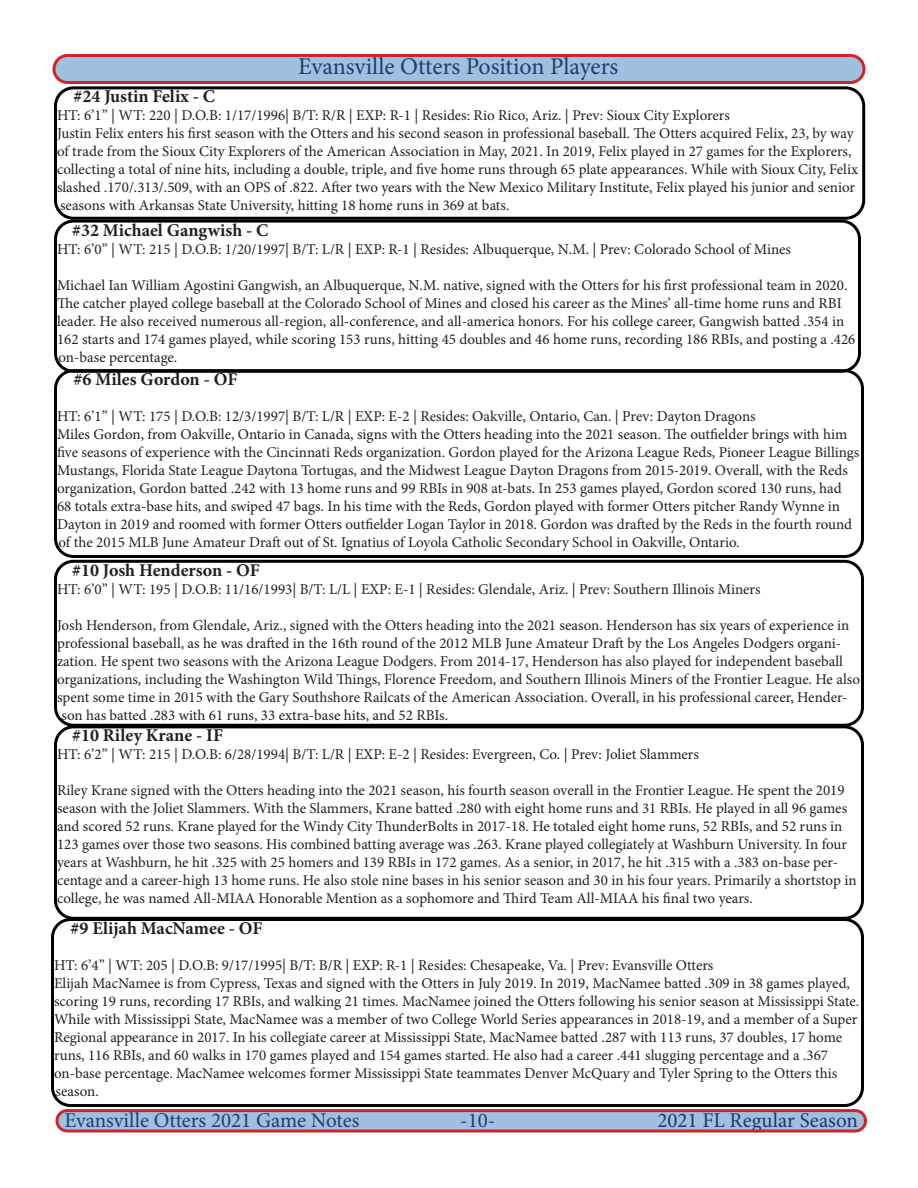
<style>
.page{position:relative;width:918px;height:1188px;background:#fff}
.page>*{position:absolute;margin:0;border:0;box-sizing:border-box;transform-origin:0 0}
.t1{font:24px "Minion Pro";color:#1e3e71}
.t2{font:21px "Minion Pro";color:#1e3e71}
.t3{font:21px "Minion Pro";color:#20366c}
.t4{font:700 18px "Minion Pro";color:#231f20}
.t5{font:15px/18px "Minion Pro";color:#231f20}
</style>
<div class="page">
<div style="left:57px;top:1111px;width:809px;height:20px;background:#9fc0de;border-radius:10px"></div>
<div style="left:55px;top:1109px;width:812px;height:24px;border:3px solid #d1232a;border-radius:10px"></div>
<div style="left:54px;top:56px;width:810px;height:26px;background:#9fc0de;border-radius:14px"></div>
<div style="left:52px;top:54px;width:814px;height:30px;border:3px solid #d1232a;border-radius:14px"></div>
<div style="left:54px;top:560px;width:810px;height:167px;border:3px solid #000;border-radius:18px"></div>
<div style="left:51px;top:918px;width:813px;height:189px;border:3px solid #000;border-radius:18px"></div>
<div style="left:54px;top:725px;width:810px;height:195px;border:3px solid #000;border-radius:18px"></div>
<div style="left:54px;top:369px;width:810px;height:189px;border:3px solid #000;border-radius:18px"></div>
<div style="left:54px;top:220px;width:807px;height:153px;border:3px solid #000;border-radius:18px"></div>
<div style="left:54px;top:86px;width:811px;height:134px;border:3px solid #000;border-radius:18px"></div>
<p class="t1" style="left:298px;top:51px;width:322px">Evansville Otters Position Players</p>
<p class="t4" style="left:74px;top:84px;width:143px">#24 Justin Felix - C</p>
<p class="t5" style="left:57px;top:107px;width:674px">HT: 6’1” | WT: 220 | D.O.B: 1/17/1996| B/T: R/R | EXP: R-1 | Resides: Rio Rico, Ariz. | Prev: Sioux City Explorers</p>
<p class="t5" style="left:57px;top:125px;width:803px">Justin Felix enters his first season with the Otters and his second season in professional baseball. The Otters acquired Felix, 23, by way of trade from the Sioux City Explorers of the American Association in May, 2021. In 2019, Felix played in 27 games for the Explorers, collecting a total of nine hits, including a double, triple, and five home runs through 65 plate appearances. While with Sioux City, Felix slashed .170/.313/.509, with an OPS of .822. After two years with the New Mexico Military Institute, Felix played his junior and senior seasons with Arkansas State University, hitting 18 home runs in 369 at bats.</p>
<p class="t4" style="left:72px;top:217px;width:198px">#32 Michael Gangwish - C</p>
<p class="t5" style="left:57px;top:240px;width:736px">HT: 6’0” | WT: 215 | D.O.B: 1/20/1997| B/T: L/R | EXP: R-1 | Resides: Albuquerque, N.M. | Prev: Colorado School of Mines</p>
<p class="t5" style="left:57px;top:276px;width:800px">Michael Ian William Agostini Gangwish, an Albuquerque, N.M. native, signed with the Otters for his first professional team in 2020.<br>The catcher played college baseball at the Colorado School of Mines and closed his career as the Mines’ all-time home runs and RBI leader. He also received numerous all-region, all-conference, and all-america honors. For his college career, Gangwish batted .354 in 162 starts and 174 games played, while scoring 153 runs, hitting 45 doubles and 46 home runs, recording 186 RBIs, and posting a .426 on-base percentage.</p>
<p class="t4" style="left:74px;top:367px;width:165px">#6 Miles Gordon - OF</p>
<p class="t5" style="left:57px;top:408px;width:700px">HT: 6’1” | WT: 175 | D.O.B: 12/3/1997| B/T: L/R | EXP: E-2 | Resides: Oakville, Ontario, Can. | Prev: Dayton Dragons</p>
<p class="t5" style="left:57px;top:426px;width:804px">Miles Gordon, from Oakville, Ontario in Canada, signs with the Otters heading into the 2021 season. The outfielder brings with him five seasons of experience with the Cincinnati Reds organization. Gordon played for the Arizona League Reds, Pioneer League Billings Mustangs, Florida State League Daytona Tortugas, and the Midwest League Dayton Dragons from 2015-2019. Overall, with the Reds organization, Gordon batted .242 with 13 home runs and 99 RBIs in 908 at-bats. In 253 games played, Gordon scored 130 runs, had 68 totals extra-base hits, and swiped 47 bags. In his time with the Reds, Gordon played with former Otters pitcher Randy Wynne in Dayton in 2019 and roomed with former Otters outfielder Logan Taylor in 2018. Gordon was drafted by the Reds in the fourth round of the 2015 MLB June Amateur Draft out of St. Ignatius of Loyola Catholic Secondary School in Oakville, Ontario.</p>
<p class="t4" style="left:72px;top:557px;width:189px">#10 Josh Henderson - OF</p>
<p class="t5" style="left:57px;top:580px;width:705px">HT: 6’0” | WT: 195 | D.O.B: 11/16/1993| B/T: L/L | EXP: E-1 | Resides: Glendale, Ariz. | Prev: Southern Illinois Miners</p>
<p class="t5" style="left:57px;top:616px;width:794px">Josh Henderson, from Glendale, Ariz., signed with the Otters heading into the 2021 season. Henderson has six years of experience in</p>
<p class="t5" style="left:57px;top:634px;width:786px">professional baseball, as he was drafted in the 16th round of the 2012 MLB June Amateur Draft by the Los Angeles Dodgers organi-</p>
<p class="t5" style="left:57px;top:652px;width:788px">zation. He spent two seasons with the Arizona League Dodgers. From 2014-17, Henderson has also played for independent baseball</p>
<p class="t5" style="left:57px;top:670px;width:805px">organizations, including the Washington Wild Things, Florence Freedom, and Southern Illinois Miners of the Frontier League. He also</p>
<p class="t5" style="left:57px;top:688px;width:792px">spent some time in 2015 with the Gary Southshore Railcats of the American Association. Overall, in his professional career, Hender-</p>
<p class="t5" style="left:62px;top:706px;width:388px">son has batted .283 with 61 runs, 33 extra-base hits, and 52 RBIs.</p>
<p class="t4" style="left:72px;top:723px;width:153px">#10 Riley Krane - IF</p>
<p class="t5" style="left:57px;top:746px;width:643px">HT: 6’2” | WT: 215 | D.O.B: 6/28/1994| B/T: L/R | EXP: E-2 | Resides: Evergreen, Co. | Prev: Joliet Slammers</p>
<p class="t5" style="left:57px;top:782px;width:801px">Riley Krane signed with the Otters heading into the 2021 season, his fourth season overall in the Frontier League. He spent the 2019 season with the Joliet Slammers. With the Slammers, Krane batted .280 with eight home runs and 31 RBIs. He played in all 96 games and scored 52 runs. Krane played for the Windy City ThunderBolts in 2017-18. He totaled eight home runs, 52 RBIs, and 52 runs in 123 games over those two seasons. His combined batting average was .263. Krane played collegiately at Washburn University. In four years at Washburn, he hit .325 with 25 homers and 139 RBIs in 172 games. As a senior, in 2017, he hit .315 with a .383 on-base per&shy;centage and a career-high 13 home runs. He also stole nine bases in his senior season and 30 in his four years. Primarily a shortstop in college, he was named All-MIAA Honorable Mention as a sophomore and Third Team All-MIAA his final two years.</p>
<p class="t4" style="left:70px;top:916px;width:193px">#9 Elijah MacNamee - OF</p>
<p class="t5" style="left:54px;top:956px;width:661px">HT: 6’4” | WT: 205 | D.O.B: 9/17/1995| B/T: B/R | EXP: R-1 | Resides: Chesapeake, Va. | Prev: Evansville Otters</p>
<p class="t5" style="left:54px;top:974px;width:807px">Elijah MacNamee is from Cypress, Texas and signed with the Otters in July 2019. In 2019, MacNamee batted .309 in 38 games played, scoring 19 runs, recording 17 RBIs, and walking 21 times. MacNamee joined the Otters following his senior season at Mississippi State.<br>While with Mississippi State, MacNamee was a member of two College World Series appearances in 2018-19, and a member of a Super Regional appearance in 2017. In his collegiate career at Mississippi State, MacNamee batted .287 with 113 runs, 37 doubles, 17 home runs, 116 RBIs, and 60 walks in 170 games played and 154 games started. He also had a career .441 slugging percentage and a .367 on-base percentage. MacNamee welcomes former Mississippi State teammates Denver McQuary and Tyler Spring to the Otters this season.</p>
<p class="t2" style="left:64px;top:1107px;width:296px">Evansville Otters 2021 Game Notes</p>
<p class="t2" style="left:460px;top:1107px;width:37px">-10-</p>
<p class="t3" style="left:657px;top:1107px;width:202px">2021 FL Regular Season</p>
</div>
